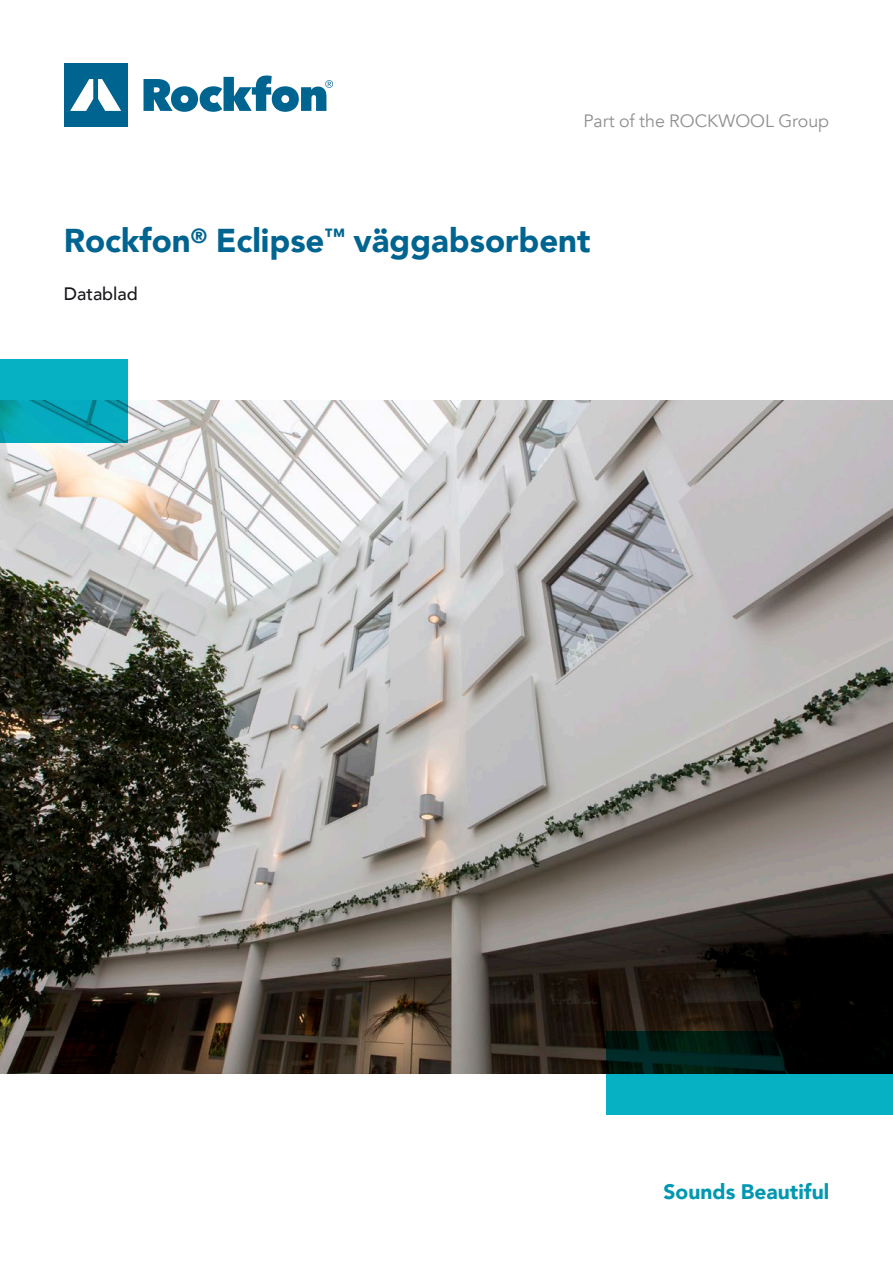
<style>
.page{position:relative;width:893px;height:1263px;background:#fff}
.page>*{position:absolute;margin:0;border:0;box-sizing:border-box;transform-origin:0 0}
.t1{font:900 33px "Avenir";color:#006490}
.t2{font:900 21px "Avenir";color:#0098b1}
.t3{font:500 18px "Avenir";color:#1a171c}
.t4{font:17.85px "Avenir";color:#8f9092}
</style>
<div class="page">
<img style="left:0;top:401px;width:893px;height:672px">
<svg style="left:144px;top:75px;width:189px;height:37px"></svg>
<div style="left:64px;top:63px;width:64px;height:64px;background:#006490"></div>
<svg style="left:70px;top:79px;width:51px;height:32px"></svg>
<svg style="left:0;top:359px;width:128px;height:83px;background:#06aabb"></svg>
<svg style="left:606px;top:1031px;width:287px;height:84px;background:#035f66"></svg>
<p class="t4" style="left:583px;top:110px;width:247px">Part of the ROCKWOOL Group</p>
<p class="t1" style="left:64px;top:212px;width:528px">Rockfon<sup>®</sup> Eclipse<sup>™</sup> väggabsorbent</p>
<p class="t3" style="left:64px;top:278px;width:76px">Datablad</p>
<p class="t2" style="left:664px;top:1174px;width:167px">Sounds Beautiful</p>
</div>
